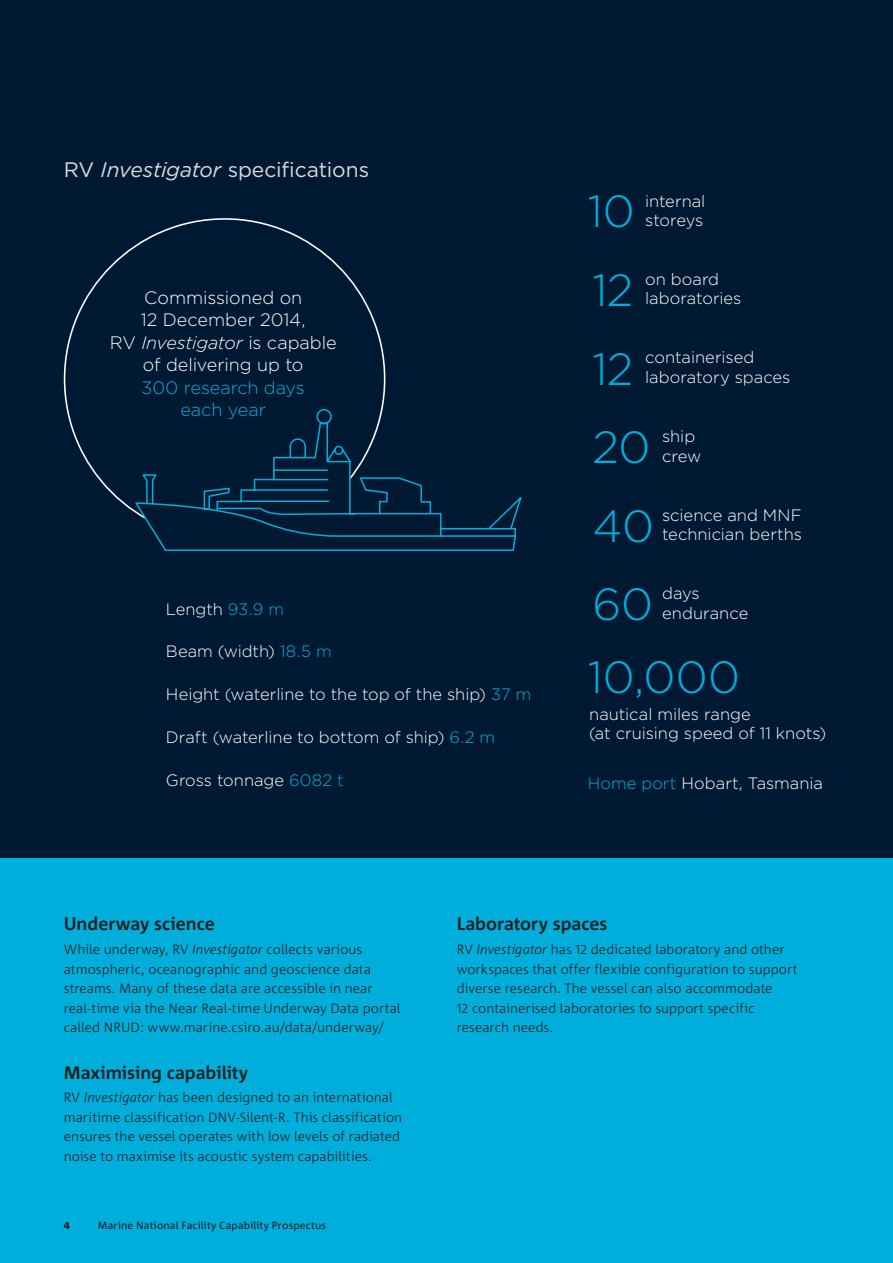
<style>
.page{position:relative;width:893px;height:1263px;background:#fff}
.page>*{position:absolute;margin:0;border:0;box-sizing:border-box;transform-origin:0 0}
.Info_feature{font:300 45px "Gotham";color:#00aedc}
.Info_sub_smaller{font:300 45px "Gotham";color:#00aedc}
.t1{font:21px "Gotham";letter-spacing:-.005em;color:#d9dadc}
.Info_sub_smaller-2{font:300 18px/22.5px "Gotham";letter-spacing:-.005em;color:#fff;text-align:center}
.t2{font:700 18px "Corpid C1";letter-spacing:-.005em;color:#231f20}
.Info_sub_smaller-3{font:300 16.5px/19.5px "Gotham";color:#fff}
.Body_Copy{font:300 13.5px/19.5px "Corpid C1";letter-spacing:.005em;color:#231f20}
.t3{font:10.5px "Corpid C1";letter-spacing:.015em;color:#231f20}
.t4{font:800 10.5px "Corpid C1";color:#231f20}
.s1{font-style:italic}
.s2{color:#00aedc}
</style>
<div class="page">
<div style="left:0;top:0;width:893px;height:858px;background:#001932"></div>
<div style="left:0;top:858px;width:893px;height:405px;background:#00aedc"></div>
<svg style="left:134px;top:408px;width:388px;height:143px"></svg>
<p class="t1" style="left:64px;top:157px;width:307px">RV <span class="s1">Investigator</span> specifications</p>
<p class="Info_sub_smaller-2" style="left:110px;top:285px;width:228px">Commissioned on<br>12 December 2014,<br>RV <span class="s1">Investigator</span> is capable of delivering up to<br><span class="s2">300 research days<br>each year</span></p>
<p class="Info_sub_smaller-3" style="left:166px;top:598px;width:120px">Length <span class="s2">93.9 m</span></p>
<p class="Info_sub_smaller-3" style="left:166px;top:641px;width:167px">Beam (width) <span class="s2">18.5 m</span></p>
<p class="Info_sub_smaller-3" style="left:166px;top:684px;width:367px">Height (waterline to the top of the ship) <span class="s2">37 m</span></p>
<p class="Info_sub_smaller-3" style="left:166px;top:727px;width:331px">Draft (waterline to bottom of ship) <span class="s2">6.2 m</span></p>
<p class="Info_sub_smaller-3" style="left:166px;top:770px;width:179px">Gross tonnage <span class="s2">6082 t</span></p>
<p class="Info_feature" style="left:588px;top:183px;width:49px">10</p>
<p class="Info_sub_smaller-3" style="left:645px;top:191px;width:62px">internal storeys</p>
<p class="Info_feature" style="left:592px;top:262px;width:43px">12</p>
<p class="Info_sub_smaller-3" style="left:645px;top:269px;width:98px">on board laboratories</p>
<p class="Info_feature" style="left:592px;top:340px;width:43px">12</p>
<p class="Info_sub_smaller-3" style="left:645px;top:347px;width:147px">containerised laboratory spaces</p>
<p class="Info_feature" style="left:592px;top:419px;width:60px">20</p>
<p class="Info_sub_smaller-3" style="left:662px;top:426px;width:41px">ship crew</p>
<p class="Info_feature" style="left:592px;top:497px;width:63px">40</p>
<p class="Info_sub_smaller-3" style="left:662px;top:505px;width:141px">science and MNF technician berths</p>
<p class="Info_sub_smaller" style="left:592px;top:576px;width:62px">60</p>
<p class="Info_sub_smaller-3" style="left:662px;top:583px;width:88px">days endurance</p>
<p class="Info_feature" style="left:588px;top:648px;width:154px">10,000</p>
<p class="Info_sub_smaller-3" style="left:589px;top:704px;width:239px">nautical miles range<br>(at cruising speed of 11 knots)</p>
<p class="Info_sub_smaller-3" style="left:588px;top:773px;width:237px"><span class="s2">Home port</span> Hobart, Tasmania</p>
<p class="t2" style="left:64px;top:913px;width:153px">Underway science</p>
<p class="Body_Copy" style="left:64px;top:939px;width:338px">While underway, RV <span class="s1">Investigator</span> collects various atmospheric, oceanographic and geoscience data streams. Many of these data are accessible in near real-time via the Near Real-time Underway Data portal called NRUD: www.marine.csiro.au/data/underway/</p>
<p class="t2" style="left:64px;top:1061px;width:186px">Maximising capability</p>
<p class="Body_Copy" style="left:64px;top:1087px;width:340px">RV <span class="s1">Investigator</span> has been designed to an international maritime classification DNV-Silent-R. This classification ensures the vessel operates with low levels of radiated noise to maximise its acoustic system capabilities.</p>
<p class="t4" style="left:64px;top:1218px;width:8px">4</p>
<p class="t3" style="left:98px;top:1218px;width:230px">Marine National Facility Capability Prospectus</p>
<p class="t2" style="left:457px;top:913px;width:152px">Laboratory spaces</p>
<p class="Body_Copy" style="left:457px;top:939px;width:342px">RV <span class="s1">Investigator</span> has 12 dedicated laboratory and other workspaces that offer flexible configuration to support diverse research. The vessel can also accommodate<br>12 containerised laboratories to support specific research needs.</p>
</div>
